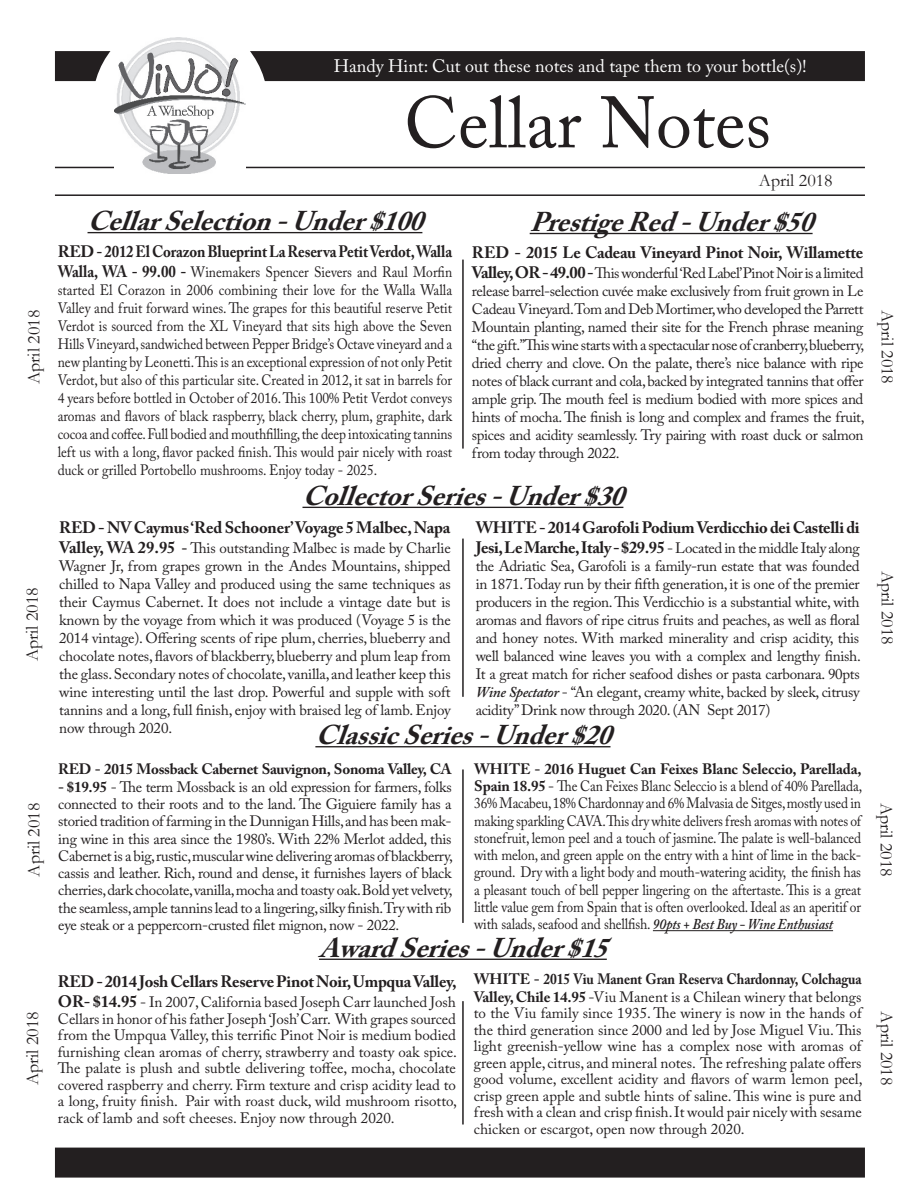
<style>
.page{position:relative;width:918px;height:1188px;background:#fff}
.page>*{position:absolute;margin:0;border:0;box-sizing:border-box;transform-origin:0 0}
.t1{font:72px "Adobe Caslon Pro";color:#231f20}
.t2{font:italic 700 27px "Adobe Caslon Pro";color:#231f20}
.t3{font:18px "Garamond";color:#231f20}
.t4{font:18px "Adobe Caslon Pro";color:#fff}
.t5{font:700 16.5px "Adobe Caslon Pro";letter-spacing:-.015em;color:#231f20}
.t6{font:15px/18px "Adobe Caslon Pro";letter-spacing:-.01em;color:#231f20;text-align:justify}
.t7{font:15px/18px "Adobe Caslon Pro";letter-spacing:-.01em;color:#231f20;text-align:justify;scale:.9 1}
.t8{font:700 15px/18px "Adobe Caslon Pro";letter-spacing:-.01em;color:#231f20}
.s1{font-weight:700;font-size:16.5px}
.s2{font-weight:600;font-style:italic}
.s3{font-weight:700}
.s4{font-weight:400}
</style>
<div class="page">
<hr style="left:462px;top:1001px;width:2px;height:124px;background:#231f20">
<hr style="left:319px;top:959px;width:288px;height:1px;background:#231f20">
<div style="left:55px;top:1148px;width:810px;height:30px;background:#231f20"></div>
<hr style="left:88px;top:232px;width:334px;height:1px;background:#231f20">
<hr style="left:462px;top:260px;width:2px;height:189px;background:#231f20">
<hr style="left:530px;top:233px;width:283px;height:1px;background:#231f20">
<hr style="left:462px;top:539px;width:2px;height:158px;background:#231f20">
<hr style="left:302px;top:507px;width:321px;height:1px;background:#231f20">
<hr style="left:462px;top:769px;width:2px;height:154px;background:#231f20">
<hr style="left:315px;top:746px;width:296px;height:1px;background:#231f20">
<hr style="left:653px;top:930px;width:180px;height:1px;background:#231f20">
<div style="left:55px;top:51px;width:810px;height:30px;background:#231f20"></div>
<hr style="left:55px;top:167px;width:810px;height:1px;background:#231f20">
<hr style="left:55px;top:194px;width:810px;height:2px;background:#231f20">
<div style="left:92px;top:17px;width:176px;height:175px;background:#fff;border-radius:50%"></div>
<img style="left:115px;top:38px;width:131px;height:136px">
<p class="t3" style="left:22px;top:384px;width:75px;rotate:-90deg">April 2018</p>
<p class="t3" style="left:20px;top:661px;width:75px;rotate:-90deg">April 2018</p>
<p class="t3" style="left:22px;top:877px;width:75px;rotate:-90deg">April 2018</p>
<p class="t3" style="left:20px;top:1085px;width:75px;rotate:-90deg">April 2018</p>
<p class="t4" style="left:334px;top:55px;width:475px">Handy Hint: Cut out these notes and tape them to your bottle(s)!</p>
<h1 class="t1" style="left:404px;top:80px;width:368px">Cellar Notes</h1>
<h2 class="t2" style="left:88px;top:205px;width:353px">CellarSelection-Under$100</h2>
<p class="t5" style="left:58px;top:242px;width:396px">RED - 2012 El Corazon Blueprint La Reserva Petit Verdot, Walla</p>
<p class="t7" style="left:58px;top:263px;width:440px"><span class="s1">Walla, WA - 99.00 -</span> Winemakers Spencer Sievers and Raul Morfin started El Corazon in 2006 combining their love for the Walla Walla Valley and fruit forward wines. The grapes for this beautiful reserve Petit Verdot is sourced from the XL Vineyard that sits high above the Seven Hills Vineyard, sandwiched between Pepper Bridge’s Octave vineyard and a new planting by Leonetti. This is an exceptional expression of not only Petit Verdot, but also of this particular site. Created in 2012, it sat in barrels for 4 years before bottled in October of 2016. This 100% Petit Verdot conveys aromas and flavors of black raspberry, black cherry, plum, graphite, dark cocoa and coffee. Full bodied and mouthfilling, the deep intoxicating tannins left us with a long, flavor packed finish. This would pair nicely with roast duck or grilled Portobello mushrooms. Enjoy today - 2025.</p>
<p class="t3" style="left:759px;top:168px;width:75px">April 2018</p>
<h2 class="t2" style="left:530px;top:206px;width:301px">PrestigeRed-Under$50</h2>
<p class="t5" style="left:472px;top:242px;width:393px">RED - 2015 Le Cadeau Vineyard Pinot Noir, Willamette</p>
<p class="t6" style="left:472px;top:263px;width:394px"><span class="s1">Valley, OR - 49.00 -</span> This wonderful ‘Red Label’Pinot Noir is a limited release barrel-selection cuvée make exclusively from fruit grown in Le Cadeau Vineyard.Tom and Deb Mortimer, who developed the Parrett Mountain planting, named their site for the French phrase meaning “the gift.”This wine starts with a spectacular nose of cranberry, blueberry, dried cherry and clove. On the palate, there’s nice balance with ripe notes of black currant and cola, backed by integrated tannins that offer ample grip. The mouth feel is medium bodied with more spices and hints of mocha. The finish is long and complex and frames the fruit, spices and acidity seamlessly. Try pairing with roast duck or salmon from today through 2022.</p>
<h2 class="t2" style="left:302px;top:480px;width:339px">CollectorSeries-Under$30</h2>
<p class="t5" style="left:476px;top:517px;width:385px">WHITE - 2014 Garofoli Podium Verdicchio dei Castelli di</p>
<p class="t6" style="left:476px;top:538px;width:387px"><span class="s1">Jesi, Le Marche, Italy - $29.95</span> - Located in the middle Italy along the Adriatic Sea, Garofoli is a family-run estate that was founded in 1871. Today run by their fifth generation, it is one of the premier producers in the region. This Verdicchio is a substantial white, with aromas and flavors of ripe citrus fruits and peaches, as well as floral and honey notes. With marked minerality and crisp acidity, this well balanced wine leaves you with a complex and lengthy finish.<br>It a great match for richer seafood dishes or pasta carbonara. 90pts <span class="s2">Wine Spectator</span> - “An elegant, creamy white, backed by sleek, citrusy acidity” Drink now through 2020. (AN Sept 2017)</p>
<p class="t5" style="left:59px;top:517px;width:393px">RED - NV Caymus ‘Red Schooner’ Voyage 5 Malbec, Napa</p>
<p class="t6" style="left:59px;top:538px;width:393px"><span class="s1">Valley, WA 29.95</span> <span class="s3">-</span> This outstanding Malbec is made by Charlie Wagner Jr, from grapes grown in the Andes Mountains, shipped chilled to Napa Valley and produced using the same techniques as their Caymus Cabernet. It does not include a vintage date but is known by the voyage from which it was produced (Voyage 5 is the 2014 vintage). Offering scents of ripe plum, cherries, blueberry and chocolate notes, flavors of blackberry, blueberry and plum leap from the glass. Secondary notes of chocolate, vanilla, and leather keep this wine interesting until the last drop. Powerful and supple with soft tannins and a long, full finish, enjoy with braised leg of lamb. Enjoy now through 2020.</p>
<h2 class="t2" style="left:315px;top:719px;width:313px">ClassicSeries-Under$20</h2>
<p class="t8" style="left:58px;top:760px;width:395px">RED - 2015 Mossback Cabernet Sauvignon, Sonoma Valley, CA</p>
<p class="t6" style="left:58px;top:778px;width:396px;line-height:17.2px"><span class="s3">- $19.95</span> - The term Mossback is an old expression for farmers, folks connected to their roots and to the land. The Giguiere family has a storied tradition of farming in the Dunnigan Hills, and has been mak&shy;ing wine in this area since the 1980’s. With 22% Merlot added, this Cabernet is a big, rustic, muscular wine delivering aromas of blackberry, cassis and leather. Rich, round and dense, it furnishes layers of black cherries, dark chocolate, vanilla, mocha and toasty oak. Bold yet velvety, the seamless, ample tannins lead to a lingering, silky finish.Try with rib eye steak or a peppercorn-crusted filet mignon, now - 2022.</p>
<p class="t6" style="left:474px;top:760px;width:389px;line-height:17.2px"><span class="s3">WHITE - 2016 Huguet Can Feixes Blanc Seleccio, Parellada, Spain 18.95</span> - The Can Feixes Blanc Seleccio is a blend of 40% Parellada, 36% Macabeu, 18% Chardonnay and 6% Malvasia de Sitges, mostly used in making sparkling CAVA. This dry white delivers fresh aromas with notes of stonefruit, lemon peel and a touch of jasmine. The palate is well-balanced with melon, and green apple on the entry with a hint of lime in the back&shy;ground. Dry with a light body and mouth-watering acidity, the finish has a pleasant touch of bell pepper lingering on the aftertaste. This is a great little value gem from Spain that is often overlooked. Ideal as an aperitif or with salads, seafood and shellfish. <span class="s2">90pts + Best Buy - Wine Enthusiast</span></p>
<h2 class="t2" style="left:319px;top:931px;width:306px">AwardSeries-Under$15</h2>
<p class="t8" style="left:474px;top:970px;width:389px">WHITE - 2015 Viu Manent Gran Reserva Chardonnay, Colchagua<br>Valley, Chile 14.95 <span class="s4">-Viu Manent is a Chilean winery that belongs</span></p>
<p class="t6" style="left:474px;top:1005px;width:390px;line-height:16.5px">to the Viu family since 1935. The winery is now in the hands of the third generation since 2000 and led by Jose Miguel Viu. This light greenish-yellow wine has a complex nose with aromas of green apple, citrus, and mineral notes. The refreshing palate offers good volume, excellent acidity and flavors of warm lemon peel, crisp green apple and subtle hints of saline. This wine is pure and fresh with a clean and crisp finish. It would pair nicely with sesame chicken or escargot, open now through 2020.</p>
<p class="t5" style="left:58px;top:972px;width:400px">RED - 2014 Josh Cellars Reserve Pinot Noir, Umpqua Valley,</p>
<p class="t6" style="left:58px;top:994px;width:401px;line-height:16.5px"><span class="s1">OR- $14.95</span> - In 2007, California based Joseph Carr launched Josh Cellars in honor of his father Joseph ‘Josh’ Carr. With grapes sourced from the Umpqua Valley, this terrific Pinot Noir is medium bodied furnishing clean aromas of cherry, strawberry and toasty oak spice.<br>The palate is plush and subtle delivering toffee, mocha, chocolate covered raspberry and cherry. Firm texture and crisp acidity lead to a long, fruity finish. Pair with roast duck, wild mushroom risotto, rack of lamb and soft cheeses. Enjoy now through 2020.</p>
<p class="t3" style="left:899px;top:310px;width:75px;rotate:90deg">April 2018</p>
<p class="t3" style="left:899px;top:571px;width:75px;rotate:90deg">April 2018</p>
<p class="t3" style="left:899px;top:803px;width:75px;rotate:90deg">April 2018</p>
<p class="t3" style="left:899px;top:1011px;width:75px;rotate:90deg">April 2018</p>
</div>
